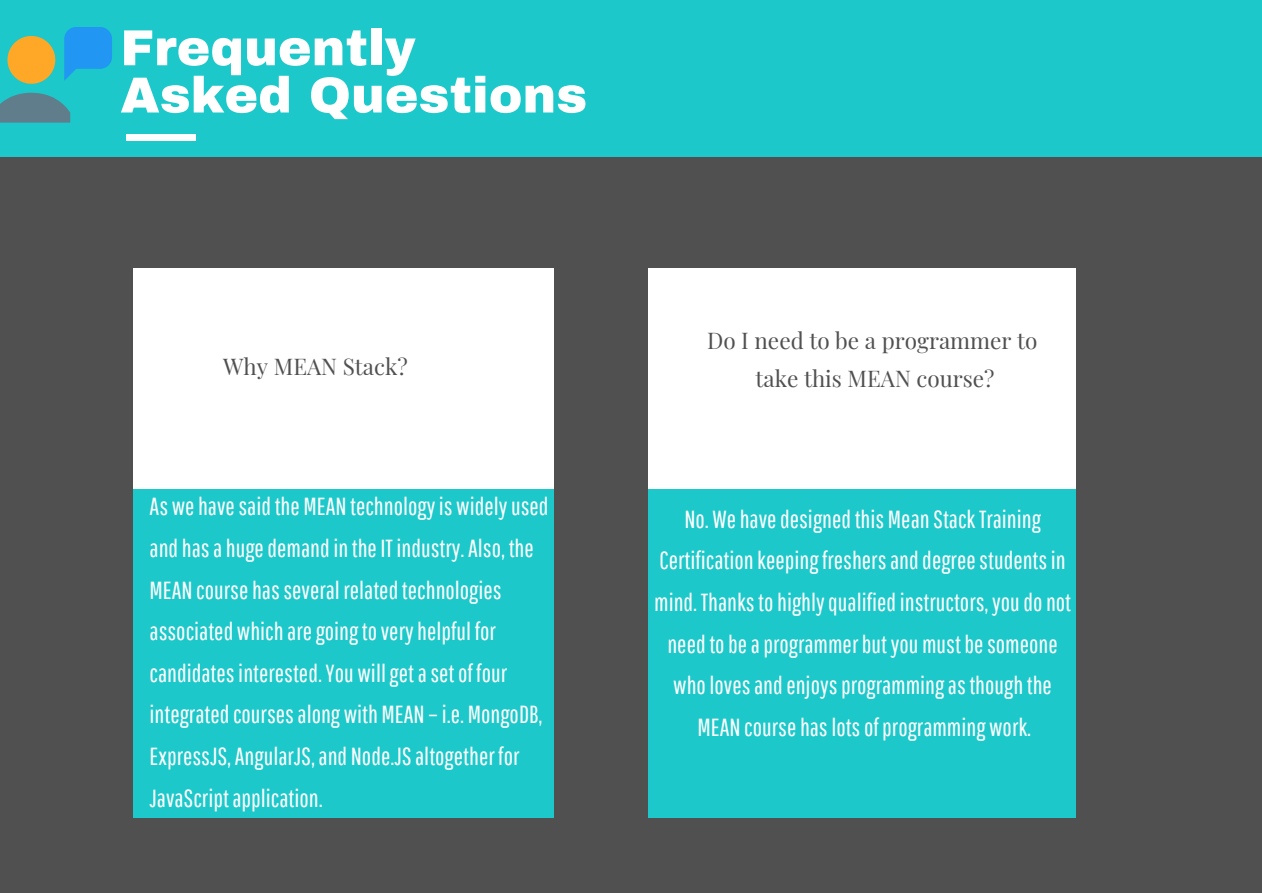
<style>
.page{position:relative;width:1262px;height:893px;background:#fff}
.page>*{position:absolute;margin:0;border:0;box-sizing:border-box;transform-origin:0 0}
.t1{font:900 50.55px/47.2px "Archivo";color:#fff}
.t2{font:24.75px/41.5px "Pathway Gothic One";color:#fff;text-align:center}
.t3{font:22.5px/38.2px "Playfair Display";color:#505050;text-align:center}
</style>
<div class="page">
<div style="left:0;top:156px;width:1261px;height:736px;background:#505050"></div>
<div style="left:0;top:0;width:1261px;height:156px;background:#1cc8ca"></div>
<div style="left:126px;top:134px;width:70px;height:7px;background:#fff"></div>
<div style="left:133px;top:488px;width:420px;height:329px;background:#1cc8ca"></div>
<div style="left:133px;top:268px;width:420px;height:220px;background:#fff"></div>
<div style="left:648px;top:488px;width:427px;height:329px;background:#1cc8ca"></div>
<div style="left:648px;top:268px;width:427px;height:220px;background:#fff"></div>
<svg style="left:64px;top:27px;width:48px;height:54px"></svg>
<svg style="left:7px;top:36px;width:48px;height:48px"></svg>
<svg style="left:0;top:93px;width:70px;height:30px;background:#558895"></svg>
<h1 class="t1" style="left:120px;top:24px;width:468px">Frequently<br>Asked Questions</h1>
<p class="t3" style="left:223px;top:345px;width:186px">Why MEAN Stack?</p>
<p class="t2" style="left:150px;top:485px;width:400px;text-align:left">As we have said the MEAN technology is widely used and has a huge demand in the IT industry. Also, the MEAN course has several related technologies associated which are going to very helpful for candidates interested. You will get a set of four integrated courses along with MEAN – i.e. MongoDB, ExpressJS, AngularJS, and Node.JS altogether for JavaScript application.</p>
<p class="t3" style="left:707px;top:319px;width:332px">Do I need to be a programmer to take this MEAN course?</p>
<p class="t2" style="left:654px;top:497px;width:418px">No. We have designed this Mean Stack Training Certification keeping freshers and degree students in mind. Thanks to highly qualified instructors, you do not need to be a programmer but you must be someone who loves and enjoys programming as though the MEAN course has lots of programming work.</p>
</div>
